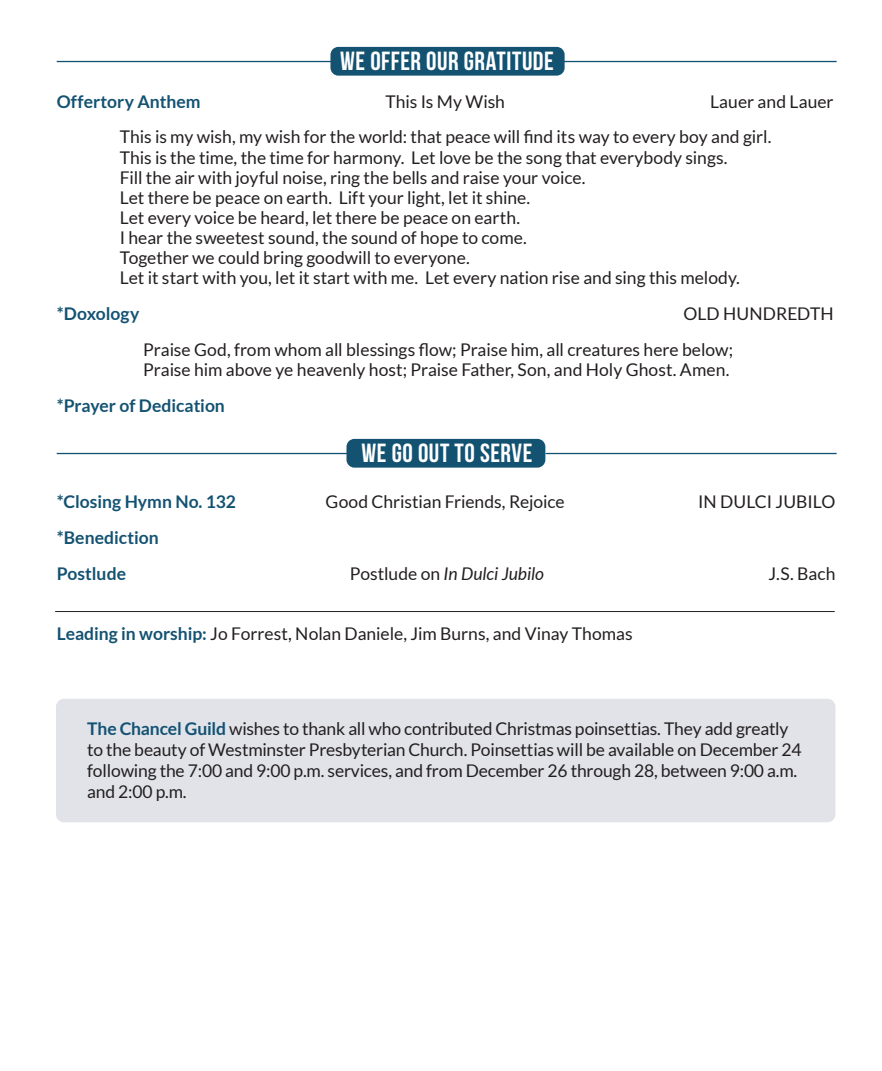
<style>
.page{position:relative;width:882px;height:1071px;background:#fff}
.page>*{position:absolute;margin:0;border:0;box-sizing:border-box;transform-origin:0 0}
.t1{font:26.25px "Bebas Neue";letter-spacing:.02em;color:#fff}
.t2{font:17.5px/20.1px "Lato";letter-spacing:-.005em;color:#231f20}
.t3{font:700 17.5px "Lato";color:#145272}
.t4{font:italic 17.5px "Lato";letter-spacing:-.005em;color:#231f20}
.s1{font-style:normal}
.s2{font-weight:700;color:#145272}
</style>
<div class="page">
<div style="left:330px;top:47px;width:235px;height:29px;background:#145272;border-radius:8px"></div>
<hr style="left:57px;top:61px;width:292px;height:1px;background:#145272">
<hr style="left:546px;top:61px;width:291px;height:1px;background:#145272">
<div style="left:346px;top:439px;width:199px;height:29px;background:#145272;border-radius:8px"></div>
<hr style="left:57px;top:453px;width:292px;height:1px;background:#145272">
<hr style="left:546px;top:453px;width:291px;height:1px;background:#145272">
<hr style="left:55px;top:611px;width:780px;height:1px;background:#231f20">
<div style="left:56px;top:699px;width:779px;height:123px;background:#e1e3e9;border-radius:8px"></div>
<p class="t1" style="left:340px;top:47px;width:215px">We OFFER OUR GRATITUDE</p>
<p class="t3" style="left:57px;top:91px;width:145px">Offertory Anthem</p>
<p class="t2" style="left:385px;top:91px;width:121px">This Is My Wish</p>
<p class="t2" style="left:710px;top:91px;width:125px">Lauer and Lauer</p>
<p class="t2" style="left:120px;top:127px;width:653px">This is my wish, my wish for the world: that peace will find its way to every boy and girl.<br>This is the time, the time for harmony. Let love be the song that everybody sings.<br>Fill the air with joyful noise, ring the bells and raise your voice.<br>Let there be peace on earth. Lift your light, let it shine.<br>Let every voice be heard, let there be peace on earth.<br>I hear the sweetest sound, the sound of hope to come.<br>Together we could bring goodwill to everyone.<br>Let it start with you, let it start with me. Let every nation rise and sing this melody.</p>
<p class="t3" style="left:57px;top:304px;width:84px">*Doxology</p>
<p class="t2" style="left:684px;top:304px;width:152px">OLD HUNDREDTH</p>
<p class="t2" style="left:143px;top:340px;width:591px">Praise God, from whom all blessings flow; Praise him, all creatures here below;</p>
<p class="t2" style="left:143px;top:360px;width:588px">Praise him above ye heavenly host; Praise Father, Son, and Holy Ghost. Amen.</p>
<p class="t3" style="left:57px;top:396px;width:170px">*Prayer of Dedication</p>
<p class="t1" style="left:362px;top:439px;width:172px">We GO OUT TO SERVE</p>
<p class="t3" style="left:57px;top:492px;width:181px">*Closing Hymn No. 132</p>
<p class="t2" style="left:326px;top:492px;width:241px">Good Christian Friends, Rejoice</p>
<p class="t2" style="left:698px;top:492px;width:139px">IN DULCI JUBILO</p>
<p class="t3" style="left:57px;top:528px;width:104px">*Benediction</p>
<p class="t3" style="left:57px;top:564px;width:71px">Postlude</p>
<p class="t4" style="left:350px;top:564px;width:196px"><span class="s1">Postlude on</span> In Dulci Jubilo</p>
<p class="t2" style="left:768px;top:564px;width:68px">J.S. Bach</p>
<p class="t2" style="left:57px;top:623px;width:577px"><span class="s2">Leading in worship:</span> Jo Forrest, Nolan Daniele, Jim Burns, and Vinay Thomas</p>
<p class="t2" style="left:87px;top:718px;width:716px;line-height:21px"><span class="s2">The Chancel Guild</span> wishes to thank all who contributed Christmas poinsettias. They add greatly to the beauty of Westminster Presbyterian Church. Poinsettias will be available on December 24 following the 7:00 and 9:00 p.m. services, and from December 26 through 28, between 9:00 a.m. and 2:00 p.m.</p>
</div>
